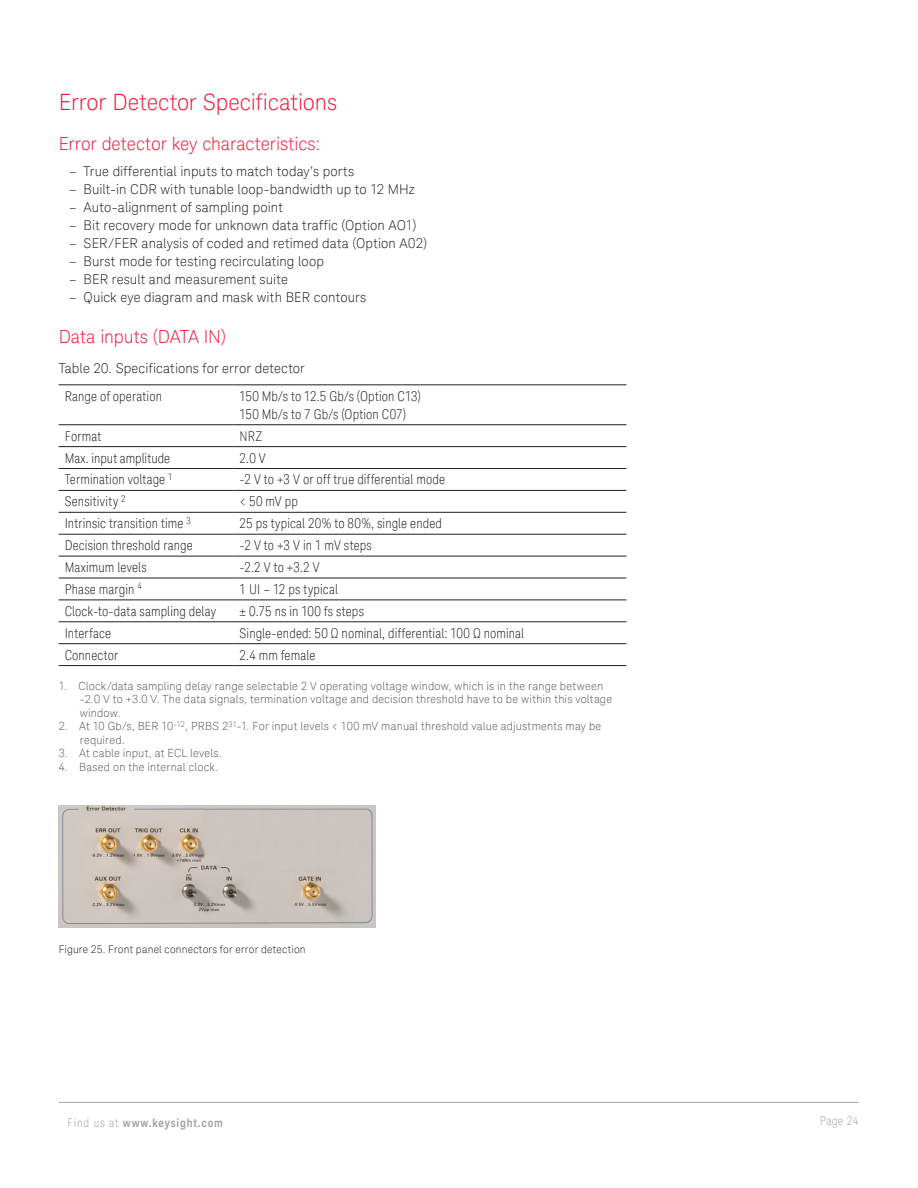
<style>
.page{position:relative;width:918px;height:1188px;background:#fff}
.page>*{position:absolute;margin:0;border:0;box-sizing:border-box;transform-origin:0 0}
.K_Heading_1{font:300 22.5px "Keysight Sans";letter-spacing:-.005em;color:#ed1a36}
.K_Heading_2{font:300 18px "Keysight Sans";letter-spacing:-.005em;color:#ed1a36}
.K_Table_Text{font:300 condensed 13.5px "Keysight Sans";letter-spacing:.01em;color:#231f20}
.K_Body_Text{font:300 13.5px "Keysight Sans";letter-spacing:.01em;color:#231f20}
.t1{font:700 12px "Keysight Sans Condensed";letter-spacing:.07em;color:#a4a1a9}
.t2{font:300 condensed 12px "Keysight Sans";letter-spacing:.03em;color:#a4a1a9}
.t3{font:300 11.25px/13.5px "Keysight Sans";letter-spacing:.015em;color:#57585a}
.K_Captions{font:300 10.5px "Keysight Sans";letter-spacing:.02em;color:#231f20}
.s1{font-family:"Keysight Sans";font-weight:300;font-stretch:condensed}
</style>
<div class="page">
<hr style="left:59px;top:1102px;width:800px;height:1px;background:#a4a1a9">
<hr style="left:59px;top:384px;width:175px;height:1px;background:#231f20">
<hr style="left:234px;top:384px;width:392px;height:1px;background:#231f20">
<hr style="left:59px;top:424px;width:175px;height:1px;background:#231f20">
<hr style="left:234px;top:424px;width:392px;height:1px;background:#231f20">
<hr style="left:59px;top:446px;width:175px;height:1px;background:#231f20">
<hr style="left:234px;top:446px;width:392px;height:1px;background:#231f20">
<hr style="left:59px;top:468px;width:175px;height:1px;background:#231f20">
<hr style="left:234px;top:468px;width:392px;height:1px;background:#231f20">
<hr style="left:59px;top:490px;width:175px;height:1px;background:#231f20">
<hr style="left:234px;top:490px;width:392px;height:1px;background:#231f20">
<hr style="left:59px;top:512px;width:175px;height:1px;background:#231f20">
<hr style="left:234px;top:512px;width:392px;height:1px;background:#231f20">
<hr style="left:59px;top:534px;width:175px;height:1px;background:#231f20">
<hr style="left:234px;top:534px;width:392px;height:1px;background:#231f20">
<hr style="left:59px;top:556px;width:175px;height:1px;background:#231f20">
<hr style="left:234px;top:556px;width:392px;height:1px;background:#231f20">
<hr style="left:59px;top:578px;width:175px;height:1px;background:#231f20">
<hr style="left:234px;top:578px;width:392px;height:1px;background:#231f20">
<hr style="left:59px;top:600px;width:175px;height:1px;background:#231f20">
<hr style="left:234px;top:600px;width:392px;height:1px;background:#231f20">
<hr style="left:59px;top:621px;width:175px;height:1px;background:#231f20">
<hr style="left:234px;top:621px;width:392px;height:1px;background:#231f20">
<hr style="left:59px;top:643px;width:175px;height:1px;background:#231f20">
<hr style="left:234px;top:643px;width:392px;height:1px;background:#231f20">
<hr style="left:59px;top:665px;width:175px;height:1px;background:#231f20">
<hr style="left:234px;top:665px;width:392px;height:1px;background:#231f20">
<img style="left:59px;top:805px;width:317px;height:123px">
<p class="K_Heading_1" style="left:59px;top:89px;width:280px">Error Detector Specifications</p>
<p class="K_Heading_2" style="left:59px;top:133px;width:263px">Error detector key characteristics:</p>
<p class="K_Body_Text" style="left:69px;top:163px;width:286px">– True differential inputs to match today’s ports</p>
<p class="K_Body_Text" style="left:69px;top:181px;width:347px">– Built-in CDR with tunable loop-bandwidth up to 12 MHz</p>
<p class="K_Body_Text" style="left:69px;top:199px;width:215px">– Auto-alignment of sampling point</p>
<p class="K_Body_Text" style="left:69px;top:217px;width:349px">– Bit recovery mode for unknown data traffic (Option AO1)</p>
<p class="K_Body_Text" style="left:69px;top:235px;width:359px">– SER/FER analysis of coded and retimed data (Option A02)</p>
<p class="K_Body_Text" style="left:69px;top:253px;width:256px">– Burst mode for testing recirculating loop</p>
<p class="K_Body_Text" style="left:69px;top:271px;width:220px">– BER result and measurement suite</p>
<p class="K_Body_Text" style="left:69px;top:289px;width:298px">– Quick eye diagram and mask with BER contours</p>
<p class="K_Heading_2" style="left:59px;top:326px;width:169px">Data inputs (DATA IN)</p>
<p class="K_Body_Text" style="left:59px;top:361px;width:248px">Table 20. Specifications for error detector</p>
<p class="K_Table_Text" style="left:65px;top:388px;width:99px">Range of operation</p>
<p class="K_Table_Text" style="left:240px;top:388px;width:183px">150 Mb/s to 12.5 Gb/s (Option C13)</p>
<p class="K_Table_Text" style="left:240px;top:406px;width:168px">150 Mb/s to 7 Gb/s (Option C07)</p>
<p class="K_Table_Text" style="left:65px;top:428px;width:38px">Format</p>
<p class="K_Table_Text" style="left:240px;top:428px;width:24px">NRZ</p>
<p class="K_Table_Text" style="left:65px;top:450px;width:107px">Max. input amplitude</p>
<p class="K_Table_Text" style="left:240px;top:450px;width:28px">2.0 V</p>
<p class="K_Table_Text" style="left:65px;top:472px;width:110px">Termination voltage <sup>1</sup></p>
<p class="K_Table_Text" style="left:240px;top:472px;width:207px">-2 V to +3 V or off true differential mode</p>
<p class="K_Table_Text" style="left:65px;top:494px;width:63px">Sensitivity <sup>2</sup></p>
<p class="K_Table_Text" style="left:240px;top:494px;width:60px">&lt; 50 mV pp</p>
<p class="K_Table_Text" style="left:65px;top:515px;width:128px">Intrinsic transition time <sup>3</sup></p>
<p class="K_Table_Text" style="left:240px;top:515px;width:204px">25 ps typical 20% to 80%, single ended</p>
<p class="K_Table_Text" style="left:65px;top:537px;width:130px">Decision threshold range</p>
<p class="K_Table_Text" style="left:240px;top:537px;width:134px">-2 V to +3 V in 1 mV steps</p>
<p class="K_Table_Text" style="left:65px;top:559px;width:84px">Maximum levels</p>
<p class="K_Table_Text" style="left:240px;top:559px;width:82px">-2.2 V to +3.2 V</p>
<p class="K_Table_Text" style="left:65px;top:581px;width:79px">Phase margin <sup>4</sup></p>
<p class="K_Table_Text" style="left:240px;top:581px;width:100px">1 UI – 12 ps typical</p>
<p class="K_Table_Text" style="left:65px;top:603px;width:153px">Clock-to-data sampling delay</p>
<p class="K_Table_Text" style="left:240px;top:603px;width:126px">± 0.75 ns in 100 fs steps</p>
<p class="K_Table_Text" style="left:65px;top:625px;width:48px">Interface</p>
<p class="K_Table_Text" style="left:240px;top:625px;width:286px">Single-ended: 50 Ω nominal, differential: 100 Ω nominal</p>
<p class="K_Table_Text" style="left:65px;top:647px;width:55px">Connector</p>
<p class="K_Table_Text" style="left:240px;top:647px;width:77px">2.4 mm female</p>
<p class="t3" style="left:80px;top:679px;width:534px;text-indent:-21px">1. Clock/data sampling delay range selectable 2 V operating voltage window, which is in the range between -2.0 V to +3.0 V. The data signals, termination voltage and decision threshold have to be within this voltage window.</p>
<p class="t3" style="left:80px;top:720px;width:523px;text-indent:-21px">2. At 10 Gb/s, BER 10<sup>-12</sup>, PRBS 2<sup>31</sup>-1. For input levels &lt; 100 mV manual threshold value adjustments may be required.</p>
<p class="t3" style="left:59px;top:747px;width:165px">3. At cable input, at ECL levels.</p>
<p class="t3" style="left:59px;top:760px;width:161px">4. Based on the internal clock.</p>
<p class="K_Captions" style="left:59px;top:943px;width:249px">Figure 25. Front panel connectors for error detection</p>
<p class="t1" style="left:68px;top:1115px;width:157px"><span class="s1">Find us at</span> www.keysight.com</p>
<p class="t2" style="left:820px;top:1113px;width:40px">Page 24</p>
</div>
